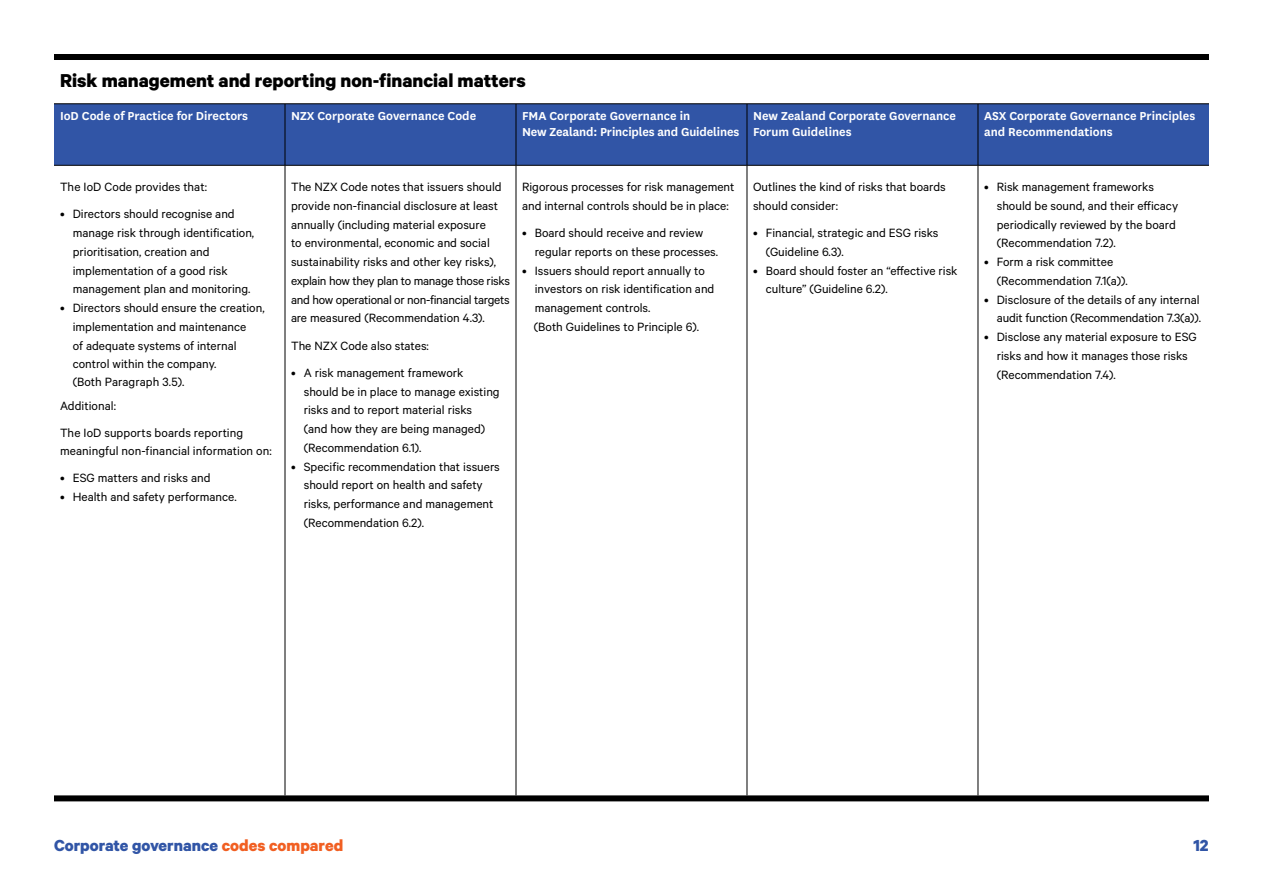
<style>
.page{position:relative;width:1263px;height:893px;background:#fff}
.page>*{position:absolute;margin:0;border:0;box-sizing:border-box;transform-origin:0 0}
.t1{font:700 21px "Calibre";color:#000}
.t2{font:700 18px "Calibre";color:#3155a6}
.t3{font:13.5px/18.8px "Calibre";color:#000}
.t4{font:600 13.5px/16.2px "National";color:#fff}
.s1{color:#f15f22}
</style>
<div class="page">
<div style="left:54px;top:105px;width:1155px;height:60px;background:#3155a6"></div>
<hr style="left:285px;top:165px;width:1px;height:630px;background:#000">
<hr style="left:516px;top:165px;width:1px;height:630px;background:#000">
<hr style="left:747px;top:165px;width:1px;height:630px;background:#000">
<hr style="left:978px;top:165px;width:1px;height:630px;background:#000">
<hr style="left:285px;top:104px;width:1px;height:61px;background:#000">
<hr style="left:516px;top:104px;width:1px;height:61px;background:#000">
<hr style="left:747px;top:104px;width:1px;height:61px;background:#000">
<hr style="left:978px;top:104px;width:1px;height:61px;background:#000">
<hr style="left:54px;top:165px;width:231px;height:1px;background:#000">
<hr style="left:285px;top:165px;width:231px;height:1px;background:#000">
<hr style="left:516px;top:165px;width:231px;height:1px;background:#000">
<hr style="left:747px;top:165px;width:231px;height:1px;background:#000">
<hr style="left:978px;top:165px;width:231px;height:1px;background:#000">
<div style="left:54px;top:54px;width:231px;height:6px;background:#000"></div>
<div style="left:285px;top:54px;width:231px;height:6px;background:#000"></div>
<div style="left:516px;top:54px;width:231px;height:6px;background:#000"></div>
<div style="left:747px;top:54px;width:231px;height:6px;background:#000"></div>
<div style="left:978px;top:54px;width:231px;height:6px;background:#000"></div>
<hr style="left:54px;top:104px;width:231px;height:1px;background:#000">
<hr style="left:285px;top:104px;width:231px;height:1px;background:#000">
<hr style="left:516px;top:104px;width:231px;height:1px;background:#000">
<hr style="left:747px;top:104px;width:231px;height:1px;background:#000">
<hr style="left:978px;top:104px;width:231px;height:1px;background:#000">
<div style="left:54px;top:795px;width:231px;height:6px;background:#000"></div>
<div style="left:285px;top:795px;width:231px;height:6px;background:#000"></div>
<div style="left:516px;top:795px;width:231px;height:6px;background:#000"></div>
<div style="left:747px;top:795px;width:231px;height:6px;background:#000"></div>
<div style="left:978px;top:795px;width:231px;height:6px;background:#000"></div>
<h1 class="t1" style="left:60px;top:68px;width:467px">Risk management and reporting non-financial matters</h1>
<p class="t4" style="left:60px;top:107px;width:190px">IoD Code of Practice for Directors</p>
<p class="t4" style="left:291px;top:107px;width:187px">NZX Corporate Governance Code</p>
<p class="t4" style="left:522px;top:107px;width:219px">FMA Corporate Governance in<br>New Zealand: Principles and Guidelines</p>
<p class="t4" style="left:753px;top:107px;width:205px">New Zealand Corporate Governance<br>Forum Guidelines</p>
<p class="t4" style="left:984px;top:107px;width:213px">ASX Corporate Governance Principles and Recommendations</p>
<p class="t3" style="left:60px;top:177px;width:149px">The IoD Code provides that:</p>
<p class="t3" style="left:73px;top:204px;width:183px;text-indent:-13px">• Directors should recognise and manage risk through identification, prioritisation, creation and implementation of a good risk management plan and monitoring.</p>
<p class="t3" style="left:73px;top:298px;width:193px;text-indent:-13px">• Directors should ensure the creation, implementation and maintenance<br>of adequate systems of internal control within the company.<br>(Both Paragraph 3.5).</p>
<p class="t3" style="left:60px;top:392px;width:185px;line-height:26.5px">Additional:<br>The IoD supports boards reporting</p>
<p class="t3" style="left:60px;top:441px;width:213px">meaningful non-financial information on:</p>
<p class="t3" style="left:60px;top:468px;width:152px">• ESG matters and risks and</p>
<p class="t3" style="left:60px;top:487px;width:178px">• Health and safety performance.</p>
<p class="t3" style="left:291px;top:177px;width:220px">The NZX Code notes that issuers should provide non-financial disclosure at least annually (including material exposure<br>to environmental, economic and social sustainability risks and other key risks), explain how they plan to manage those risks and how operational or non-financial targets are measured (Recommendation 4.3).</p>
<p class="t3" style="left:291px;top:336px;width:139px">The NZX Code also states:</p>
<p class="t3" style="left:304px;top:363px;width:197px;text-indent:-13px">• A risk management framework should be in place to manage existing risks and to report material risks<br>(and how they are being managed) (Recommendation 6.1).</p>
<p class="t3" style="left:304px;top:457px;width:198px;text-indent:-13px">• Specific recommendation that issuers should report on health and safety risks, performance and management (Recommendation 6.2).</p>
<p class="t3" style="left:522px;top:177px;width:214px">Rigorous processes for risk management and internal controls should be in place:</p>
<p class="t3" style="left:535px;top:223px;width:185px;text-indent:-13px">• Board should receive and review regular reports on these processes.</p>
<p class="t3" style="left:534px;top:261px;width:182px;text-indent:-12px">• Issuers should report annually to investors on risk identification and management controls.<br>(Both Guidelines to Principle 6).</p>
<p class="t3" style="left:753px;top:177px;width:194px">Outlines the kind of risks that boards should consider:</p>
<p class="t3" style="left:766px;top:223px;width:174px;text-indent:-13px">• Financial, strategic and ESG risks (Guideline 6.3).</p>
<p class="t3" style="left:766px;top:261px;width:193px;text-indent:-13px">• Board should foster an “effective risk culture” (Guideline 6.2).</p>
<p class="t3" style="left:997px;top:177px;width:183px;text-indent:-13px">• Risk management frameworks should be sound, and their efficacy periodically reviewed by the board (Recommendation 7.2).</p>
<p class="t3" style="left:997px;top:252px;width:133px;text-indent:-13px">• Form a risk committee (Recommendation 7.1(a)).</p>
<p class="t3" style="left:984px;top:290px;width:218px;text-align:right">• Disclosure of the details of any internal audit function (Recommendation 7.3(a)).</p>
<p class="t3" style="left:997px;top:327px;width:202px;text-indent:-13px">• Disclose any material exposure to ESG risks and how it manages those risks (Recommendation 7.4).</p>
<h2 class="t2" style="left:54px;top:834px;width:291px">Corporate governance <span class="s1">codes compared</span></h2>
<h2 class="t2" style="left:1193px;top:834px;width:17px">12</h2>
</div>
